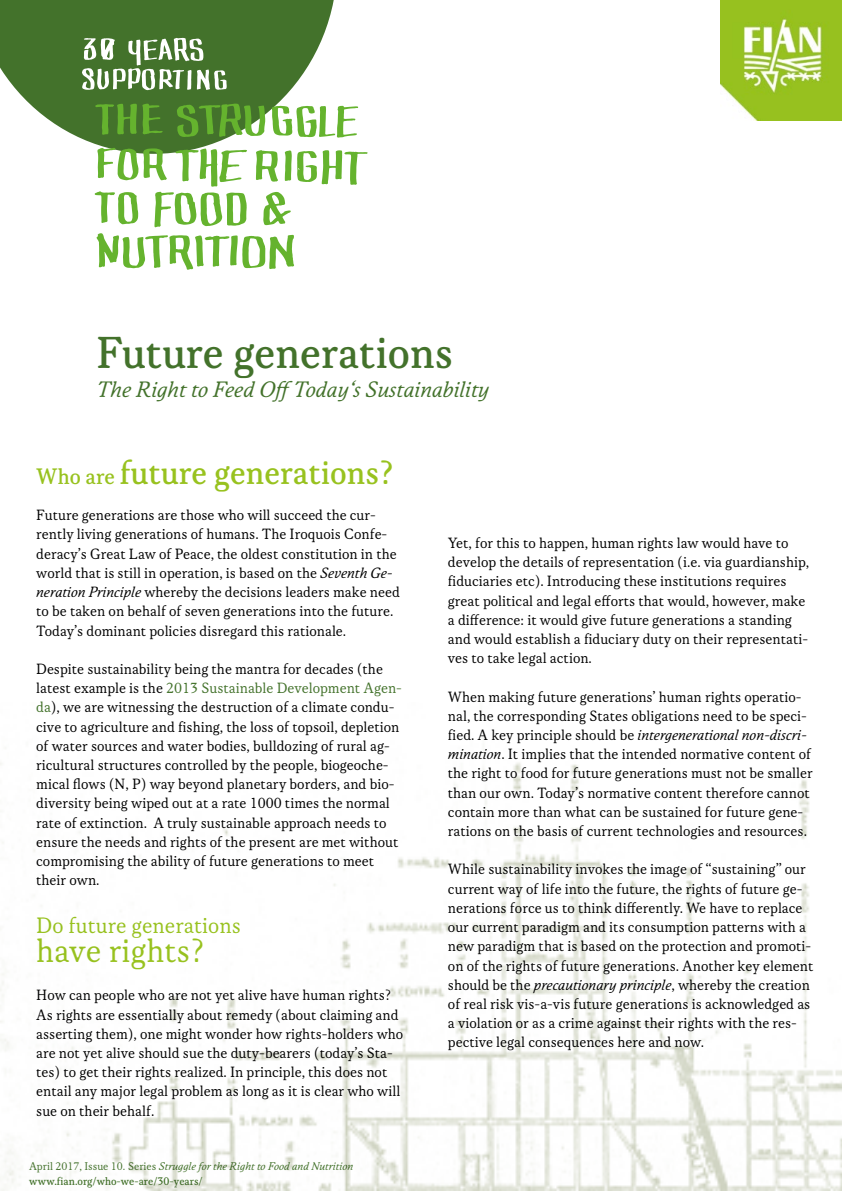
<style>
.page{position:relative;width:842px;height:1191px;background:#fff}
.page>*{position:absolute;margin:0;border:0;box-sizing:border-box;transform-origin:0 0}
.t1{font:48px "Korpus B";color:#43722b}
.t2{font:36px "Korpus B";color:#98c21f}
.t3{font:36px "Korpus A";color:#98c21f}
.t4{font:24px "Korpus A16";color:#43722b}
.t5{font:24px "Korpus A";color:#98c21f}
.t6{font:16px/19.2px "Korpus A";color:#000}
.t7{font:16px "Korpus A16";color:#000}
.t8{font:12px "Korpus A16";color:#43722b}
.t9{font:12px "Korpus B";color:#43722b}
.s1{font-size:24px}
.s2{font-family:"Korpus A16"}
.s3{color:#43722b}
.s4{font-family:"Korpus A"}
</style>
<div class="page">
<img style="left:0;top:737px;width:842px;height:454px">
<svg style="left:0;top:0;width:334px;height:153px;fill:#43722b"></svg>
<img style="left:721px;top:0;width:121px;height:120px">
<svg style="left:263px;top:192px;width:28px;height:33px"></svg>
<svg style="left:95px;top:104px;width:68px;height:31px;background:#508b2c"></svg>
<svg style="left:177px;top:104px;width:88px;height:33px;background:#5d9739"></svg>
<svg style="left:272px;top:106px;width:86px;height:32px"></svg>
<svg style="left:256px;top:150px;width:22px;height:32px"></svg>
<svg style="left:95px;top:148px;width:152px;height:79px"></svg>
<svg style="left:285px;top:150px;width:83px;height:35px"></svg>
<svg style="left:97px;top:233px;width:197px;height:37px"></svg>
<svg style="left:82px;top:38px;width:145px;height:52px"></svg>
<h1 class="t1" style="left:96px;top:325px;width:358px">Future generations</h1>
<h3 class="t4" style="left:96px;top:375px;width:394px">The Right to Feed OffToday‘s Sustainability</h3>
<h2 class="t2" style="left:36px;top:452px;width:359px"><span class="s1">Who are</span> future generations?</h2>
<p class="t6" style="left:36px;top:505px;width:365px">Future generations are those who will succeed the cur&shy;rently living generations of humans. The Iroquois Confe&shy;deracy’s Great Law of Peace, the oldest constitution in the world that is still in operation, is based on the <span class="s2">Seventh Ge&shy;neration Principle</span> whereby the decisions leaders make need to be taken on behalf of seven generations into the future.<br>Today’s dominant policies disregard this rationale.</p>
<p class="t6" style="left:36px;top:659px;width:367px">Despite sustainability being the mantra for decades (the latest example is the <span class="s3">2013 Sustainable Development Agen&shy;da</span>), we are witnessing the destruction of a climate condu&shy;cive to agriculture and fishing, the loss of topsoil, depletion of water sources and water bodies, bulldozing of rural ag&shy;ricultural structures controlled by the people, biogeoche&shy;mical flows (N, P) way beyond planetary borders, and bio&shy;diversity being wiped out at a rate 1000 times the normal rate of extinction. A truly sustainable approach needs to ensure the needs and rights of the present are met without compromising the ability of future generations to meet their own.</p>
<h3 class="t5" style="left:36px;top:912px;width:206px">Do future generations</h3>
<h2 class="t3" style="left:36px;top:930px;width:170px">have rights?</h2>
<p class="t6" style="left:36px;top:985px;width:369px">How can people who are not yet alive have human rights?<br>As rights are essentially about remedy (about claiming and asserting them), one might wonder how rights-holders who are not yet alive should sue the duty-bearers (today’s Sta&shy;tes) to get their rights realized. In principle, this does not entail any major legal problem as long as it is clear who will sue on their behalf.</p>
<p class="t8" style="left:29px;top:1159px;width:326px"><span class="s4">April 2017, Issue 10. Series</span> Struggle for the Right to Food and Nutrition</p>
<p class="t9" style="left:29px;top:1173px;width:175px">www.fian.org/who-we-are/30-years/</p>
<p class="t6" style="left:448px;top:533px;width:363px">Yet, for this to happen, human rights law would have to develop the details of representation (i.e. via guardianship, fiduciaries etc). Introducing these institutions requires great political and legal efforts that would, however, make a difference: it would give future generations a standing and would establish a fiduciary duty on their representati&shy;ves to take legal action.</p>
<p class="t6" style="left:448px;top:687px;width:360px">When making future generations’ human rights operatio&shy;nal, the corresponding States obligations need to be speci-</p>
<p class="t7" style="left:448px;top:725px;width:360px"><span class="s4">fied. A key principle should be</span> intergenerational non-discri-</p>
<p class="t6" style="left:448px;top:744px;width:366px"><span class="s2">mination</span>. It implies that the intended normative content of the right to food for future generations must not be smaller than our own. Today’s normative content therefore cannot contain more than what can be sustained for future gene&shy;rations on the basis of current technologies and resources.</p>
<p class="t6" style="left:448px;top:859px;width:367px">While sustainability invokes the image of “sustaining” our current way of life into the future, the rights of future ge&shy;nerations force us to think differently. We have to replace our current paradigm and its consumption patterns with a new paradigm that is based on the protection and promoti&shy;on of the rights of future generations. Another key element should be the <span class="s2">precautionary principle</span>, whereby the creation of real risk vis-a-vis future generations is acknowledged as a violation or as a crime against their rights with the res&shy;pective legal consequences here and now.</p>
</div>
